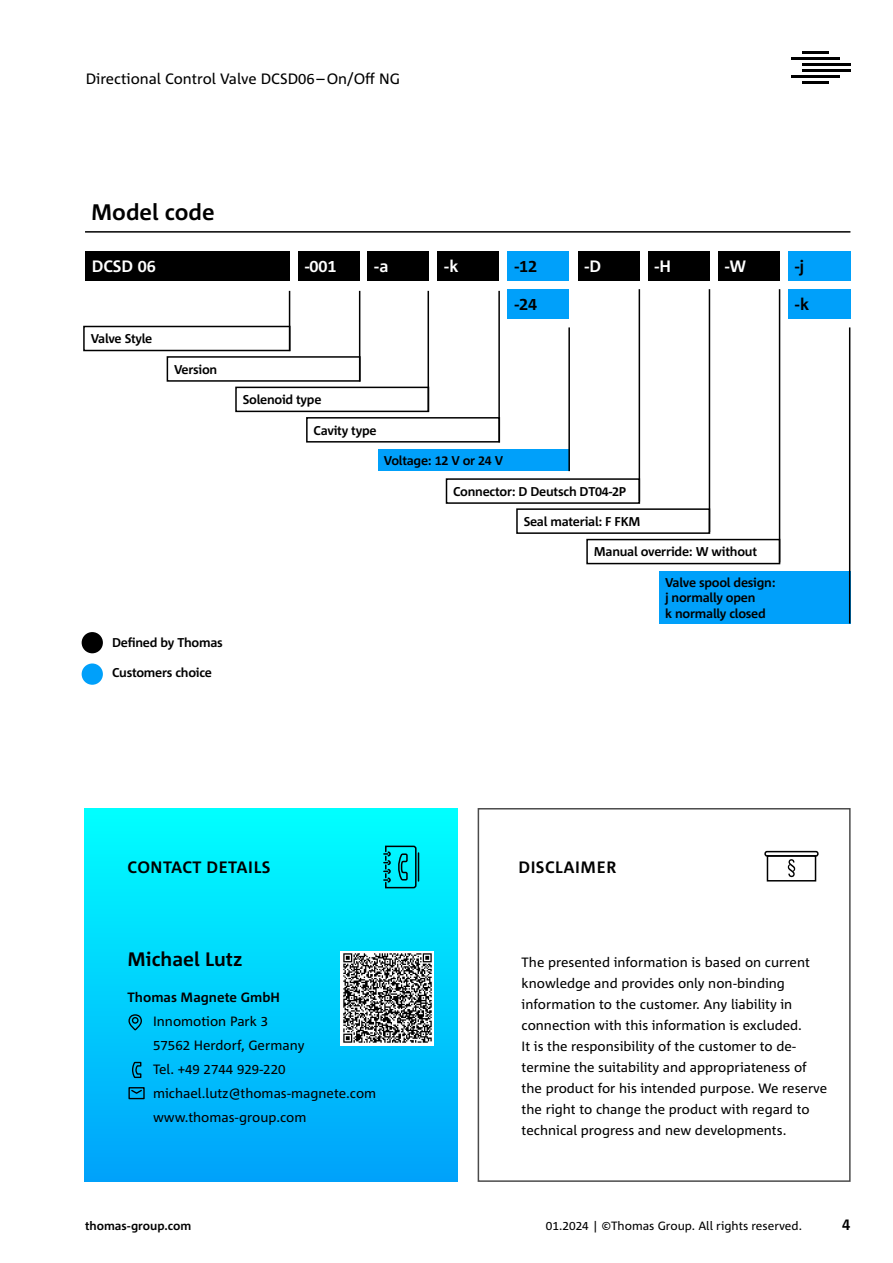
<style>
.page{position:relative;width:893px;height:1263px;background:#fff}
.page>*{position:absolute;margin:0;border:0;box-sizing:border-box;transform-origin:0 0}
.t1{font:700 22.5px "Corpid E1 s";color:#000}
.t2{font:700 19.5px "Corpid E1 s";color:#000}
.t3{font:700 16.5px "Corpid E1 s";color:#000}
.t4{font:700 16.5px "Corpid E1 s";color:#fff}
.t5{font:15px "Corpid E1 s";color:#000}
.t6{font:700 15px "Corpid E1 s";color:#000}
.t7{font:13.5px/21px "Corpid E1 s";color:#000}
.t8{font:700 13.5px "Corpid E1 s";color:#000}
.t9{font:700 12.75px/15.3px "Corpid E1 s";letter-spacing:-.02em;color:#000}
.t10{font:12px "Corpid E1 s";color:#000}
.t11{font:700 12px "Corpid E1 s";color:#000}
</style>
<div class="page">
<hr style="left:802px;top:63px;width:48px;height:3px;background:#000">
<hr style="left:791px;top:57px;width:48px;height:2px;background:#000">
<hr style="left:802px;top:51px;width:27px;height:2px;background:#000">
<hr style="left:802px;top:70px;width:48px;height:2px;background:#000">
<hr style="left:791px;top:76px;width:48px;height:2px;background:#000">
<hr style="left:802px;top:82px;width:27px;height:2px;background:#000">
<div style="left:85px;top:809px;width:372px;height:372px;background:linear-gradient(to bottom,#0ff,#01a2fa)"></div>
<svg style="left:382px;top:845px;width:38px;height:44px;background:#00b6c0"></svg>
<div style="left:478px;top:808px;width:373px;height:374px;border:2px solid #4b4b4b"></div>
<div style="left:767px;top:855px;width:49px;height:26px;border:2px solid #000"></div>
<div style="left:764px;top:851px;width:55px;height:6px;border:2px solid #000;border-radius:2px"></div>
<svg style="left:788px;top:859px;width:7px;height:18px"></svg>
<div style="left:340px;top:951px;width:94px;height:94px;background:#fff"></div>
<img style="left:343px;top:953px;width:89px;height:90px">
<div style="left:82px;top:632px;width:21px;height:21px;background:#000;border-radius:50%"></div>
<div style="left:82px;top:663px;width:21px;height:22px;background:#00a0fa;border-radius:50%"></div>
<svg style="left:128px;top:1013px;width:15px;height:18px"></svg>
<svg style="left:131px;top:1061px;width:11px;height:18px"></svg>
<svg style="left:128px;top:1086px;width:17px;height:14px"></svg>
<hr style="left:85px;top:231px;width:765px;height:2px;background:#000">
<div style="left:586px;top:539px;width:194px;height:25px;border:2px solid #000"></div>
<div style="left:85px;top:251px;width:205px;height:30px;background:#000"></div>
<div style="left:367px;top:251px;width:62px;height:30px;background:#000"></div>
<div style="left:438px;top:251px;width:61px;height:30px;background:#000"></div>
<div style="left:508px;top:251px;width:61px;height:30px;background:#00a0fa"></div>
<div style="left:83px;top:326px;width:207px;height:25px;border:2px solid #000"></div>
<div style="left:378px;top:449px;width:191px;height:22px;background:#00a0fa"></div>
<hr style="left:568px;top:327px;width:2px;height:144px;background:#000">
<div style="left:306px;top:417px;width:194px;height:26px;border:2px solid #000"></div>
<hr style="left:498px;top:291px;width:2px;height:151px;background:#000">
<div style="left:235px;top:387px;width:194px;height:25px;border:2px solid #000"></div>
<hr style="left:427px;top:291px;width:2px;height:121px;background:#000">
<div style="left:508px;top:289px;width:61px;height:30px;background:#00a0fa"></div>
<hr style="left:289px;top:291px;width:1px;height:60px;background:#000">
<div style="left:718px;top:251px;width:62px;height:30px;background:#000"></div>
<hr style="left:779px;top:289px;width:1px;height:273px;background:#000">
<div style="left:648px;top:251px;width:61px;height:30px;background:#000"></div>
<div style="left:788px;top:251px;width:62px;height:30px;background:#00a0fa"></div>
<div style="left:659px;top:571px;width:191px;height:52px;background:#00a0fa"></div>
<hr style="left:849px;top:327px;width:1px;height:296px;background:#000">
<div style="left:788px;top:289px;width:62px;height:30px;background:#00a0fa"></div>
<div style="left:516px;top:508px;width:194px;height:26px;border:2px solid #000"></div>
<hr style="left:709px;top:289px;width:1px;height:243px;background:#000">
<div style="left:298px;top:251px;width:62px;height:30px;background:#000"></div>
<div style="left:167px;top:356px;width:194px;height:26px;border:2px solid #000"></div>
<hr style="left:359px;top:291px;width:1px;height:90px;background:#000">
<div style="left:578px;top:251px;width:61px;height:30px;background:#000"></div>
<div style="left:446px;top:478px;width:194px;height:26px;border:2px solid #000"></div>
<hr style="left:639px;top:289px;width:1px;height:213px;background:#000">
<p class="t5" style="left:86px;top:69px;width:316px">Directional Control Valve DCSD06–On/Off NG</p>
<h1 class="t1" style="left:91px;top:198px;width:125px">Model code</h1>
<p class="t4" style="left:92px;top:256px;width:66px">DCSD 06</p>
<p class="t4" style="left:374px;top:256px;width:16px">-a</p>
<p class="t4" style="left:444px;top:256px;width:16px">-k</p>
<p class="t3" style="left:514px;top:256px;width:25px">-12</p>
<p class="t4" style="left:304px;top:256px;width:34px">-001</p>
<p class="t9" style="left:91px;top:331px;width:63px">Valve Style</p>
<p class="t9" style="left:174px;top:361px;width:45px">Version</p>
<p class="t3" style="left:514px;top:294px;width:25px">-24</p>
<p class="t9" style="left:243px;top:392px;width:80px">Solenoid type</p>
<p class="t9" style="left:314px;top:422px;width:65px">Cavity type</p>
<p class="t9" style="left:384px;top:453px;width:121px">Voltage: 12 V or 24 V</p>
<p class="t4" style="left:584px;top:256px;width:19px">-D</p>
<p class="t9" style="left:453px;top:483px;width:175px">Connector: D Deutsch DT04-2P</p>
<p class="t9" style="left:524px;top:513px;width:118px">Seal material: F FKM</p>
<p class="t4" style="left:654px;top:256px;width:18px">-H</p>
<p class="t4" style="left:724px;top:256px;width:23px">-W</p>
<p class="t3" style="left:794px;top:256px;width:11px">-j</p>
<p class="t3" style="left:794px;top:294px;width:16px">-k</p>
<p class="t9" style="left:594px;top:544px;width:165px">Manual override: W without</p>
<p class="t9" style="left:112px;top:635px;width:112px">Defined by Thomas</p>
<p class="t9" style="left:112px;top:665px;width:101px">Customers choice</p>
<p class="t3" style="left:128px;top:856px;width:145px">CONTACT DETAILS</p>
<h2 class="t2" style="left:128px;top:947px;width:116px">Michael Lutz</h2>
<p class="t8" style="left:128px;top:988px;width:154px">Thomas Magnete GmbH</p>
<p class="t7" style="left:153px;top:1009px;width:225px;line-height:24px">Innomotion Park 3<br>57562 Herdorf, Germany<br>Tel. +49 2744 929-220 michael.lutz@thomas-magnete.com www.thomas-group.com</p>
<p class="t9" style="left:665px;top:574px;width:112px">Valve spool design: j normally open<br>k normally closed</p>
<p class="t3" style="left:518px;top:856px;width:100px">DISCLAIMER</p>
<p class="t7" style="left:522px;top:952px;width:307px">The presented information is based on current knowledge and provides only non-binding information to the customer. Any liability in connection with this information is excluded.<br>It is the responsibility of the customer to de&shy;termine the suitability and appropriateness of the product for his intended purpose. We reserve the right to change the product with regard to technical progress and new developments.</p>
<p class="t11" style="left:85px;top:1218px;width:108px">thomas-group.com</p>
<p class="t10" style="left:546px;top:1218px;width:257px">01.2024 | ©Thomas Group. All rights reserved.</p>
<p class="t6" style="left:842px;top:1215px;width:10px">4</p>
</div>
